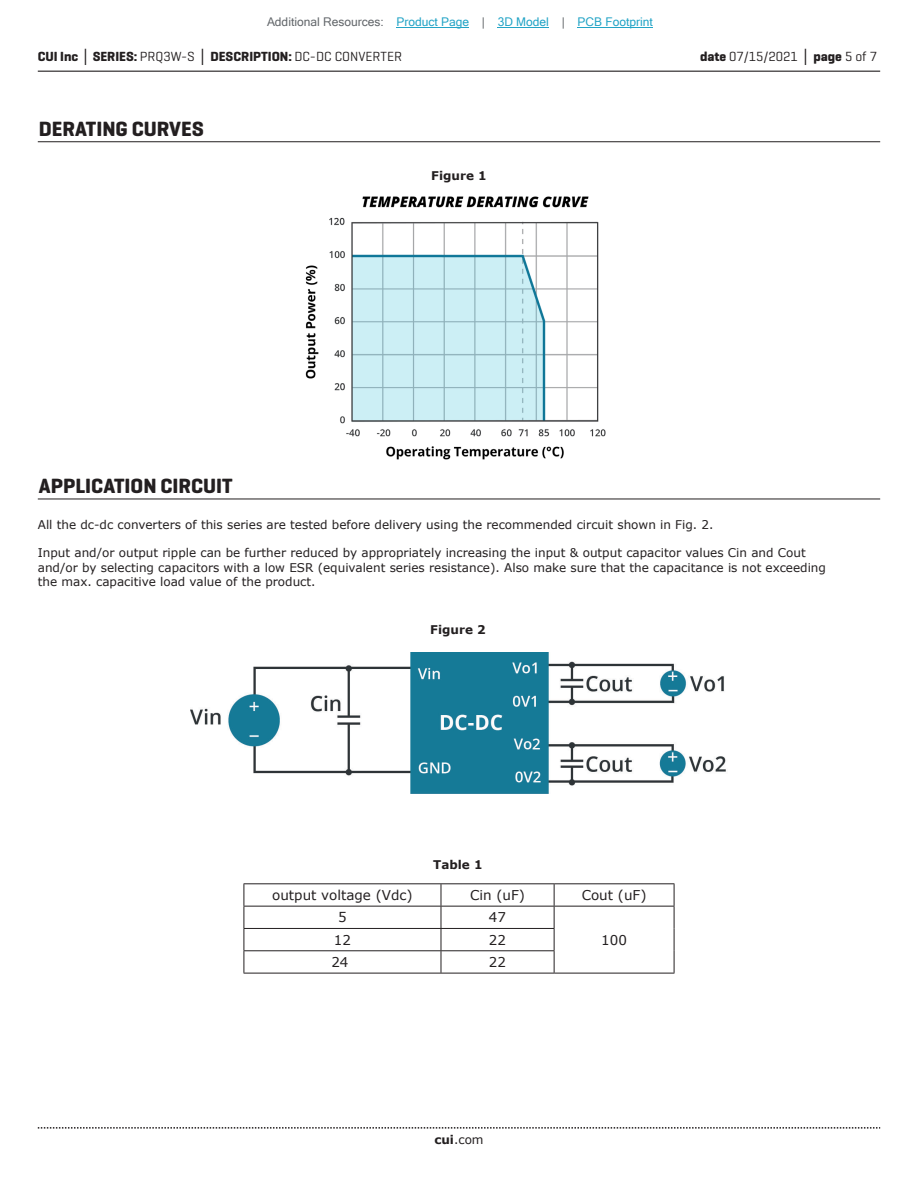
<style>
.page{position:relative;width:918px;height:1188px;background:#fff}
.page>*{position:absolute;margin:0;border:0;box-sizing:border-box;transform-origin:0 0}
.t1{font:700 21px "Geogrotesque";color:#231f20}
.t2{font:700 13.5px "Geogrotesque";color:#231f20}
.t3{font:13.5px "Verdana";color:#231f20}
.t4{font:13.5px "Geogrotesque";color:#231f20}
.t5{font:12px/14.4px "Verdana";color:#231f20}
.t6{font:12px "Microsoft Sans Serif";color:#23a4c6}
.t7{font:700 12px "Verdana";color:#231f20}
.s1{color:#63676b}
.s2{font-family:"Verdana"}
.s3{font-weight:400}
.s4{font-weight:700}
.s5{font-family:"Verdana";font-weight:700}
</style>
<div class="page">
<hr style="left:38px;top:71px;width:842px;height:1px;background:#231f20">
<svg style="left:38px;top:1127px;width:842px;height:2px"></svg>
<hr style="left:38px;top:499px;width:842px;height:1px;background:#231f20">
<hr style="left:38px;top:141px;width:842px;height:1px;background:#231f20">
<hr style="left:244px;top:883px;width:197px;height:1px;background:#231f20">
<hr style="left:441px;top:883px;width:113px;height:1px;background:#231f20">
<hr style="left:554px;top:883px;width:120px;height:1px;background:#231f20">
<hr style="left:244px;top:906px;width:197px;height:1px;background:#231f20">
<hr style="left:441px;top:906px;width:113px;height:1px;background:#231f20">
<hr style="left:554px;top:906px;width:120px;height:1px;background:#231f20">
<hr style="left:244px;top:928px;width:197px;height:1px;background:#231f20">
<hr style="left:441px;top:928px;width:114px;height:1px;background:#231f20">
<hr style="left:244px;top:950px;width:197px;height:1px;background:#231f20">
<svg style="left:244px;top:884px;width:1px;height:89px"></svg>
<hr style="left:441px;top:950px;width:114px;height:1px;background:#231f20">
<svg style="left:441px;top:884px;width:1px;height:89px"></svg>
<svg style="left:554px;top:884px;width:1px;height:89px"></svg>
<svg style="left:674px;top:884px;width:1px;height:89px"></svg>
<hr style="left:244px;top:973px;width:197px;height:1px;background:#231f20">
<hr style="left:441px;top:973px;width:113px;height:1px;background:#231f20">
<hr style="left:554px;top:973px;width:120px;height:1px;background:#231f20">
<img style="left:190px;top:653px;width:536px;height:140px">
<img style="left:305px;top:196px;width:301px;height:263px">
<hr style="left:397px;top:27px;width:72px;height:1px;background:#23a4c6">
<hr style="left:498px;top:27px;width:51px;height:1px;background:#23a4c6">
<hr style="left:578px;top:27px;width:75px;height:1px;background:#23a4c6">
<p class="t6" style="left:267px;top:15px;width:387px"><span class="s1">Additional Resources:</span> Product Page <span class="s1">|</span> 3D Model <span class="s1">|</span> PCB Footprint</p>
<p class="t2" style="left:38px;top:48px;width:366px">CUI Inc <span class="s2">│</span> SERIES: <span class="s3">PRQ3W-S</span> <span class="s2">│</span> DESCRIPTION: <span class="s3">DC-DC CONVERTER</span></p>
<p class="t4" style="left:700px;top:48px;width:179px"><span class="s4">date</span> 07/15/2021 <span class="s5">│</span> <span class="s4">page</span> 5 of 7</p>
<h1 class="t1" style="left:39px;top:116px;width:167px">DERATING CURVES</h1>
<h1 class="t1" style="left:39px;top:473px;width:195px">APPLICATION CIRCUIT</h1>
<p class="t7" style="left:431px;top:167px;width:57px">Figure 1</p>
<p class="t5" style="left:38px;top:517px;width:677px">All the dc-dc converters of this series are tested before delivery using the recommended circuit shown in Fig. 2.</p>
<p class="t5" style="left:38px;top:546px;width:790px">Input and/or output ripple can be further reduced by appropriately increasing the input &amp; output capacitor values Cin and Cout and/or by selecting capacitors with a low ESR (equivalent series resistance). Also make sure that the capacitance is not exceeding the max. capacitive load value of the product.</p>
<p class="t7" style="left:430px;top:622px;width:57px">Figure 2</p>
<p class="t7" style="left:433px;top:856px;width:51px">Table 1</p>
<p class="t3" style="left:272px;top:886px;width:142px">output voltage (Vdc)</p>
<p class="t3" style="left:470px;top:886px;width:56px">Cin (uF)</p>
<p class="t3" style="left:582px;top:886px;width:66px">Cout (uF)</p>
<p class="t3" style="left:338px;top:908px;width:10px">5</p>
<p class="t3" style="left:489px;top:908px;width:19px">47</p>
<p class="t3" style="left:334px;top:931px;width:19px">12</p>
<p class="t3" style="left:489px;top:931px;width:19px">22</p>
<p class="t3" style="left:601px;top:931px;width:27px">100</p>
<p class="t3" style="left:331px;top:953px;width:19px">24</p>
<p class="t3" style="left:489px;top:953px;width:19px">22</p>
<p class="t5" style="left:434px;top:1132px;width:51px"><span class="s4">cui</span>.com</p>
</div>
